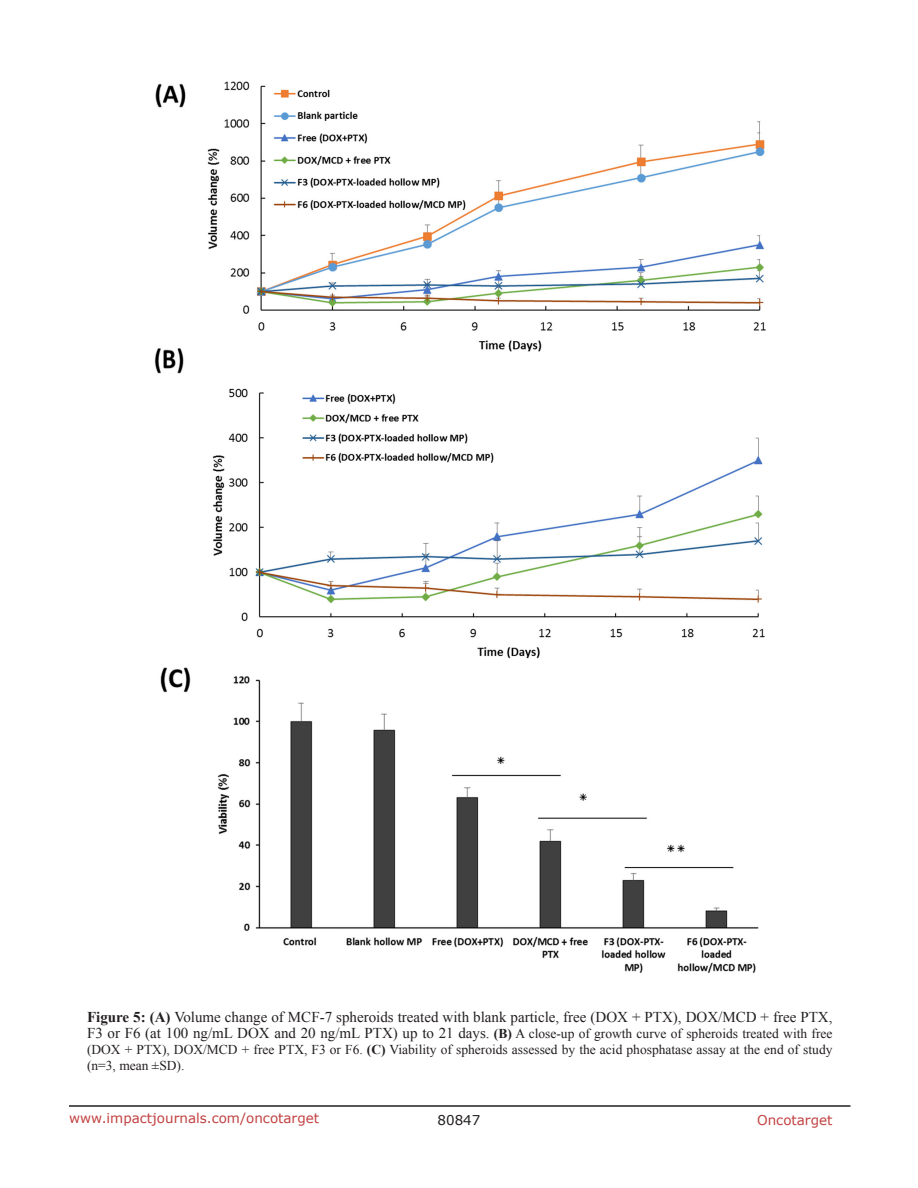
<style>
.page{position:relative;width:918px;height:1188px;background:#fff}
.page>*{position:absolute;margin:0;border:0;box-sizing:border-box;transform-origin:0 0}
.figuretext{font:15px "Times New Roman";color:#231f20}
.figuretext-2{font:13.5px/16.2px "Times New Roman";color:#231f20;text-align:justify}
.t1{font:13.5px "Verdana";color:#c24141}
.t2{font:13.5px "Verdana";color:#231f20}
.s1{font-weight:700}
.s2{font-size:15px}
</style>
<div class="page">
<hr style="left:69px;top:1105px;width:781px;height:2px;background:#231f20">
<img style="left:154px;top:81px;width:612px;height:892px">
<p class="figuretext" style="left:87px;top:1007px;width:747px"><span class="s1">Figure 5: (A)</span> Volume change of MCF-7 spheroids treated with blank particle, free (DOX + PTX), DOX/MCD + free PTX,</p>
<p class="figuretext-2" style="left:87px;top:1025px;width:747px"><span class="s2">F3 or F6 (at 100 ng/mL DOX and 20 ng/mL PTX) up to 21 days.</span> <span class="s1">(B)</span> A close-up of growth curve of spheroids treated with free (DOX + PTX), DOX/MCD + free PTX, F3 or F6. <span class="s1">(C)</span> Viability of spheroids assessed by the acid phosphatase assay at the end of study (n=3, mean ±SD).</p>
<p class="t1" style="left:69px;top:1109px;width:252px">www.impactjournals.com/oncotarget</p>
<p class="t2" style="left:438px;top:1111px;width:44px">80847</p>
<p class="t1" style="left:757px;top:1111px;width:77px">Oncotarget</p>
</div>
